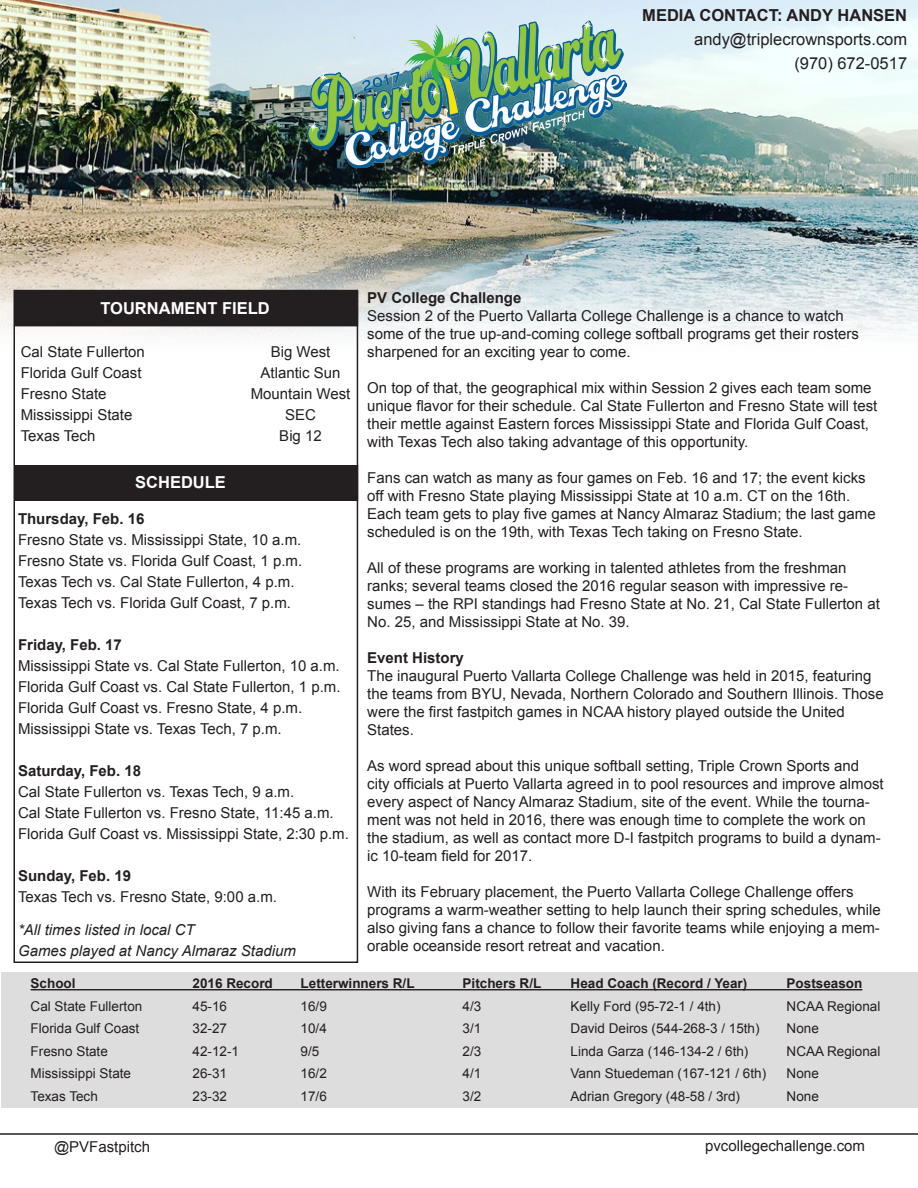
<style>
.page{position:relative;width:918px;height:1188px;background:#fff}
.page>*{position:absolute;margin:0;border:0;box-sizing:border-box;transform-origin:0 0}
.t1{font:16.5px "Arial";color:#231f20}
.t2{font:700 16.5px "Arial";color:#fff}
.t3{font:700 16.5px "Arial";color:#231f20}
.t4{font:15px/18px "Arial";color:#231f20}
.t5{font:700 15px "Arial";color:#231f20}
.t6{font:italic 15px/21px "Arial";color:#231f20}
.t7{font:13.5px "Arial";color:#231f20}
.t8{font:700 13.5px "Arial";color:#231f20}
</style>
<div class="page">
<hr style="left:0;top:1133px;width:918px;height:2px;background:#231f20">
<div style="left:2px;top:973px;width:916px;height:135px;background:#dedddd"></div>
<img style="left:1px;top:0;width:917px;height:360px">
<div style="left:15px;top:291px;width:342px;height:35px;background:#231f20"></div>
<div style="left:14px;top:290px;width:344px;height:36px;border:2px solid #231f20"></div>
<img style="left:307px;top:19px;width:320px;height:149px">
<div style="left:15px;top:466px;width:342px;height:34px;background:#231f20"></div>
<div style="left:14px;top:465px;width:344px;height:36px;border:2px solid #231f20"></div>
<hr style="left:31px;top:989px;width:831px;height:1px;background:#231f20">
<p class="t3" style="left:642px;top:4px;width:266px">MEDIA CONTACT: ANDY HANSEN</p>
<p class="t1" style="left:694px;top:28px;width:214px">andy@triplecrownsports.com</p>
<p class="t1" style="left:794px;top:52px;width:114px">(970) 672-0517</p>
<p class="t2" style="left:100px;top:297px;width:171px">TOURNAMENT FIELD</p>
<p class="t4" style="left:21px;top:343px;width:126px">Cal State Fullerton</p>
<p class="t4" style="left:271px;top:343px;width:61px">Big West</p>
<p class="t4" style="left:21px;top:364px;width:122px">Florida Gulf Coast</p>
<p class="t4" style="left:261px;top:364px;width:82px">Atlantic Sun</p>
<p class="t4" style="left:21px;top:385px;width:87px">Fresno State</p>
<p class="t4" style="left:251px;top:385px;width:101px">Mountain West</p>
<p class="t4" style="left:21px;top:406px;width:113px">Mississippi State</p>
<p class="t4" style="left:285px;top:406px;width:32px">SEC</p>
<p class="t4" style="left:21px;top:427px;width:76px">Texas Tech</p>
<p class="t4" style="left:279px;top:427px;width:44px">Big 12</p>
<p class="t2" style="left:135px;top:472px;width:92px">SCHEDULE</p>
<p class="t5" style="left:18px;top:509px;width:128px">Thursday, Feb. 16</p>
<p class="t4" style="left:18px;top:531px;width:285px">Fresno State vs. Mississippi State, 10 a.m.</p>
<p class="t4" style="left:18px;top:552px;width:286px">Fresno State vs. Florida Gulf Coast, 1 p.m.</p>
<p class="t4" style="left:18px;top:573px;width:278px">Texas Tech vs. Cal State Fullerton, 4 p.m.</p>
<p class="t4" style="left:18px;top:594px;width:275px">Texas Tech vs. Florida Gulf Coast, 7 p.m.</p>
<p class="t5" style="left:18px;top:635px;width:105px">Friday, Feb. 17</p>
<p class="t4" style="left:18px;top:657px;width:323px">Mississippi State vs. Cal State Fullerton, 10 a.m.</p>
<p class="t4" style="left:18px;top:678px;width:324px">Florida Gulf Coast vs. Cal State Fullerton, 1 p.m.</p>
<p class="t4" style="left:18px;top:699px;width:286px">Florida Gulf Coast vs. Fresno State, 4 p.m.</p>
<p class="t4" style="left:18px;top:720px;width:265px">Mississippi State vs. Texas Tech, 7 p.m.</p>
<p class="t5" style="left:18px;top:761px;width:125px">Saturday, Feb. 18</p>
<p class="t4" style="left:18px;top:783px;width:278px">Cal State Fullerton vs. Texas Tech, 9 a.m.</p>
<p class="t4" style="left:18px;top:804px;width:317px">Cal State Fullerton vs. Fresno State, 11:45 a.m.</p>
<p class="t4" style="left:18px;top:825px;width:332px">Florida Gulf Coast vs. Mississippi State, 2:30 p.m.</p>
<p class="t5" style="left:18px;top:866px;width:115px">Sunday, Feb. 19</p>
<p class="t4" style="left:18px;top:888px;width:261px">Texas Tech vs. Fresno State, 9:00 a.m.</p>
<p class="t6" style="left:18px;top:920px;width:279px">*All times listed in local CT<br>Games played at Nancy Almaraz Stadium</p>
<p class="t5" style="left:367px;top:288px;width:156px">PV College Challenge</p>
<p class="t4" style="left:367px;top:307px;width:493px">Session 2 of the Puerto Vallarta College Challenge is a chance to watch some of the true up-and-coming college softball programs get their rosters sharpened for an exciting year to come.</p>
<p class="t4" style="left:367px;top:379px;width:512px">On top of that, the geographical mix within Session 2 gives each team some unique flavor for their schedule. Cal State Fullerton and Fresno State will test their mettle against Eastern forces Mississippi State and Florida Gulf Coast, with Texas Tech also taking advantage of this opportunity.</p>
<p class="t4" style="left:367px;top:469px;width:510px">Fans can watch as many as four games on Feb. 16 and 17; the event kicks off with Fresno State playing Mississippi State at 10 a.m. CT on the 16th.<br>Each team gets to play five games at Nancy Almaraz Stadium; the last game scheduled is on the 19th, with Texas Tech taking on Fresno State.</p>
<p class="t4" style="left:367px;top:559px;width:514px">All of these programs are working in talented athletes from the freshman ranks; several teams closed the 2016 regular season with impressive re&shy;sumes – the RPI standings had Fresno State at No. 21, Cal State Fullerton at No. 25, and Mississippi State at No. 39.</p>
<p class="t5" style="left:367px;top:648px;width:98px">Event History</p>
<p class="t4" style="left:367px;top:667px;width:518px">The inaugural Puerto Vallarta College Challenge was held in 2015, featuring the teams from BYU, Nevada, Northern Colorado and Southern Illinois. Those were the first fastpitch games in NCAA history played outside the United States.</p>
<p class="t4" style="left:367px;top:757px;width:518px">As word spread about this unique softball setting, Triple Crown Sports and city officials at Puerto Vallarta agreed in to pool resources and improve almost every aspect of Nancy Almaraz Stadium, site of the event. While the tourna&shy;ment was not held in 2016, there was enough time to complete the work on the stadium, as well as contact more D-I fastpitch programs to build a dynam&shy;ic 10-team field for 2017.</p>
<p class="t4" style="left:367px;top:883px;width:515px">With its February placement, the Puerto Vallarta College Challenge offers programs a warm-weather setting to help launch their spring schedules, while also giving fans a chance to follow their favorite teams while enjoying a mem&shy;orable oceanside resort retreat and vacation.</p>
<p class="t8" style="left:31px;top:975px;width:47px">School</p>
<p class="t8" style="left:193px;top:975px;width:82px">2016 Record</p>
<p class="t8" style="left:301px;top:975px;width:116px">Letterwinners R/L</p>
<p class="t8" style="left:463px;top:975px;width:80px">Pitchers R/L</p>
<p class="t8" style="left:571px;top:975px;width:178px">Head Coach (Record / Year)</p>
<p class="t8" style="left:787px;top:975px;width:77px">Postseason</p>
<p class="t7" style="left:31px;top:997px;width:113px">Cal State Fullerton</p>
<p class="t7" style="left:193px;top:997px;width:36px">45-16</p>
<p class="t7" style="left:301px;top:997px;width:28px">16/9</p>
<p class="t7" style="left:463px;top:997px;width:20px">4/3</p>
<p class="t7" style="left:571px;top:997px;width:152px">Kelly Ford (95-72-1 / 4th)</p>
<p class="t7" style="left:787px;top:997px;width:95px">NCAA Regional</p>
<p class="t7" style="left:31px;top:1020px;width:110px">Florida Gulf Coast</p>
<p class="t7" style="left:193px;top:1020px;width:36px">32-27</p>
<p class="t7" style="left:301px;top:1020px;width:28px">10/4</p>
<p class="t7" style="left:463px;top:1020px;width:20px">3/1</p>
<p class="t7" style="left:571px;top:1020px;width:191px">David Deiros (544-268-3 / 15th)</p>
<p class="t7" style="left:787px;top:1020px;width:34px">None</p>
<p class="t7" style="left:31px;top:1042px;width:79px">Fresno State</p>
<p class="t7" style="left:193px;top:1042px;width:48px">42-12-1</p>
<p class="t7" style="left:301px;top:1042px;width:20px">9/5</p>
<p class="t7" style="left:463px;top:1042px;width:20px">2/3</p>
<p class="t7" style="left:571px;top:1042px;width:179px">Linda Garza (146-134-2 / 6th)</p>
<p class="t7" style="left:787px;top:1042px;width:95px">NCAA Regional</p>
<p class="t7" style="left:31px;top:1065px;width:102px">Mississippi State</p>
<p class="t7" style="left:193px;top:1065px;width:36px">26-31</p>
<p class="t7" style="left:301px;top:1065px;width:28px">16/2</p>
<p class="t7" style="left:463px;top:1065px;width:20px">4/1</p>
<p class="t7" style="left:571px;top:1065px;width:197px">Vann Stuedeman (167-121 / 6th)</p>
<p class="t7" style="left:787px;top:1065px;width:34px">None</p>
<p class="t7" style="left:31px;top:1087px;width:69px">Texas Tech</p>
<p class="t7" style="left:193px;top:1087px;width:36px">23-32</p>
<p class="t7" style="left:301px;top:1087px;width:28px">17/6</p>
<p class="t7" style="left:463px;top:1087px;width:20px">3/2</p>
<p class="t7" style="left:571px;top:1087px;width:171px">Adrian Gregory (48-58 / 3rd)</p>
<p class="t7" style="left:787px;top:1087px;width:34px">None</p>
<p class="t4" style="left:54px;top:1138px;width:98px">@PVFastpitch</p>
<p class="t4" style="left:705px;top:1137px;width:162px">pvcollegechallenge.com</p>
</div>
